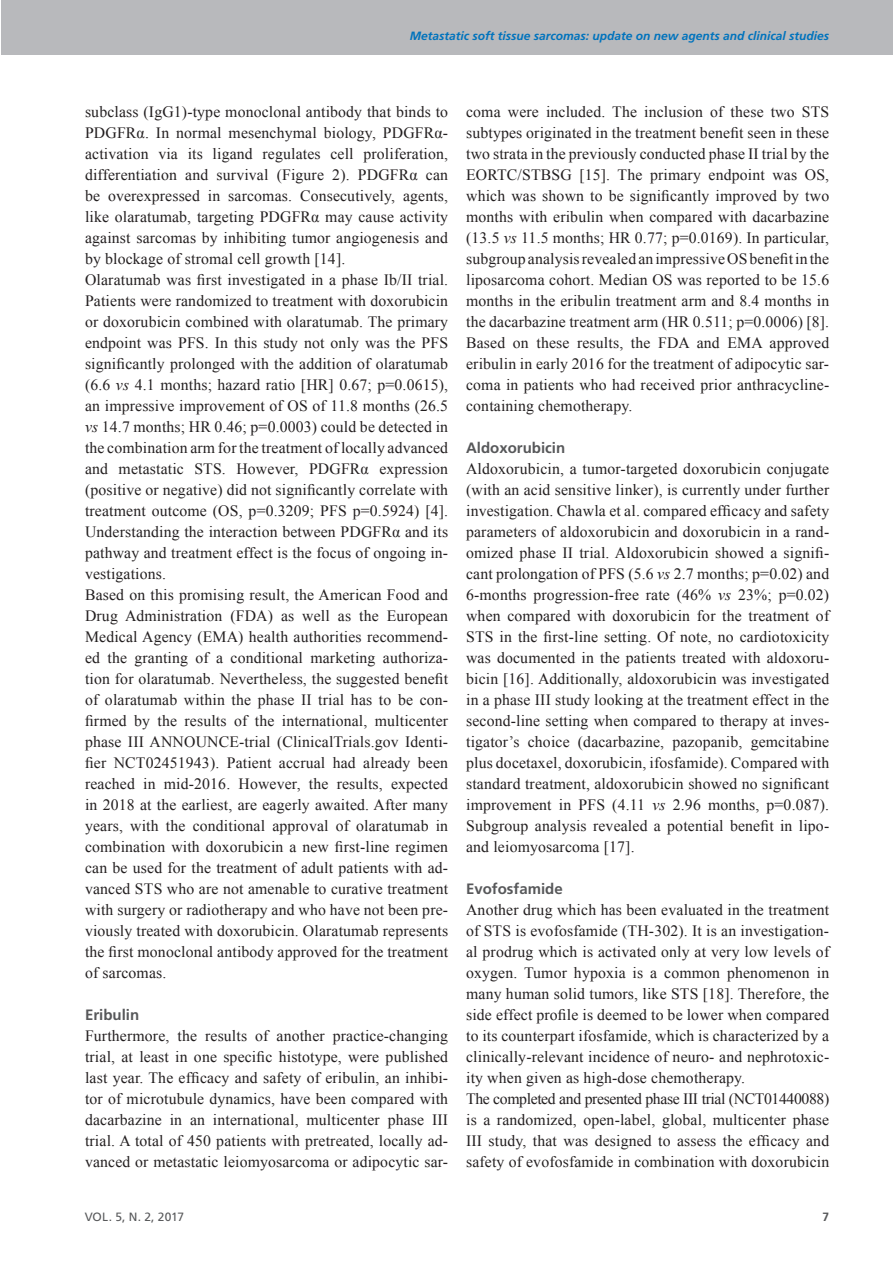
<style>
.page{position:relative;width:893px;height:1263px;background:#fff}
.page>*{position:absolute;margin:0;border:0;box-sizing:border-box;transform-origin:0 0}
.t1{font:15.75px/21px "Times New Roman";letter-spacing:.01em;color:#231f20;text-align:justify}
.t2{font:700 15px "Frutiger";color:#57585a}
.t3{font:italic 700 12px "Frutiger";color:#0073bc}
.t4{font:12px "Frutiger";letter-spacing:-.005em;color:#57585a}
.t5{font:700 12px "Frutiger";color:#57585a}
.s1{font-style:italic}
</style>
<div class="page">
<div style="left:1px;top:0;width:892px;height:55px;background:#b8b9bc"></div>
<p class="t3" style="left:410px;top:29px;width:421px">Metastatic soft tissue sarcomas: update on new agents and clinical studies</p>
<p class="t1" style="left:85px;top:101px;width:365px;text-align:left">subclass (IgG1)-type monoclonal antibody that binds to PDGFRα. In normal mesenchymal biology, PDGFRα&shy;activation via its ligand regulates cell proliferation, differentiation and survival (Figure 2). PDGFRα can be overexpressed in sarcomas. Consecutively, agents, like olaratumab, targeting PDGFRα may cause activity against sarcomas by inhibiting tumor angiogenesis and by blockage of stromal cell growth [14].<br>Olaratumab was first investigated in a phase Ib/II trial.<br>Patients were randomized to treatment with doxorubicin or doxorubicin combined with olaratumab. The primary endpoint was PFS. In this study not only was the PFS significantly prolonged with the addition of olaratumab (6.6 <span class="s1">vs</span> 4.1 months; hazard ratio [HR] 0.67; p=0.0615), an impressive improvement of OS of 11.8 months (26.5 <span class="s1">vs</span> 14.7 months; HR 0.46; p=0.0003) could be detected in the combination arm for the treatment of locally advanced and metastatic STS. However, PDGFRα expression (positive or negative) did not significantly correlate with treatment outcome (OS, p=0.3209; PFS p=0.5924) [4].<br>Understanding the interaction between PDGFRα and its pathway and treatment effect is the focus of ongoing in&shy;vestigations.<br>Based on this promising result, the American Food and Drug Administration (FDA) as well as the European Medical Agency (EMA) health authorities recommend&shy;ed the granting of a conditional marketing authoriza&shy;tion for olaratumab. Nevertheless, the suggested benefit of olaratumab within the phase II trial has to be con&shy;firmed by the results of the international, multicenter phase III ANNOUNCE-trial (ClinicalTrials.gov Identi&shy;fier NCT02451943). Patient accrual had already been reached in mid-2016. However, the results, expected in 2018 at the earliest, are eagerly awaited. After many years, with the conditional approval of olaratumab in combination with doxorubicin a new first-line regimen can be used for the treatment of adult patients with ad&shy;vanced STS who are not amenable to curative treatment with surgery or radiotherapy and who have not been pre&shy;viously treated with doxorubicin. Olaratumab represents the first monoclonal antibody approved for the treatment of sarcomas.</p>
<p class="t2" style="left:85px;top:1006px;width:56px">Eribulin</p>
<p class="t1" style="left:85px;top:1025px;width:365px">Furthermore, the results of another practice-changing trial, at least in one specific histotype, were published last year. The efficacy and safety of eribulin, an inhibi&shy;tor of microtubule dynamics, have been compared with dacarbazine in an international, multicenter phase III trial. A total of 450 patients with pretreated, locally ad&shy;vanced or metastatic leiomyosarcoma or adipocytic sar-</p>
<p class="t1" style="left:466px;top:101px;width:365px">coma were included. The inclusion of these two STS subtypes originated in the treatment benefit seen in these two strata in the previously conducted phase II trial by the EORTC/STBSG [15]. The primary endpoint was OS, which was shown to be significantly improved by two months with eribulin when compared with dacarbazine (13.5 <span class="s1">vs</span> 11.5 months; HR 0.77; p=0.0169). In particular, subgroup analysis revealed an impressive OS benefit in the liposarcoma cohort. Median OS was reported to be 15.6 months in the eribulin treatment arm and 8.4 months in the dacarbazine treatment arm (HR 0.511; p=0.0006) [8].<br>Based on these results, the FDA and EMA approved eribulin in early 2016 for the treatment of adipocytic sar&shy;coma in patients who had received prior anthracycline&shy;containing chemotherapy.</p>
<p class="t2" style="left:466px;top:439px;width:101px">Aldoxorubicin</p>
<p class="t1" style="left:466px;top:458px;width:365px">Aldoxorubicin, a tumor-targeted doxorubicin conjugate (with an acid sensitive linker), is currently under further investigation. Chawla et al. compared efficacy and safety parameters of aldoxorubicin and doxorubicin in a rand&shy;omized phase II trial. Aldoxorubicin showed a signifi&shy;cant prolongation of PFS (5.6 <span class="s1">vs</span> 2.7 months; p=0.02) and 6-months progression-free rate (46% <span class="s1">vs</span> 23%; p=0.02) when compared with doxorubicin for the treatment of STS in the first-line setting. Of note, no cardiotoxicity was documented in the patients treated with aldoxoru&shy;bicin [16]. Additionally, aldoxorubicin was investigated in a phase III study looking at the treatment effect in the second-line setting when compared to therapy at inves&shy;tigator’s choice (dacarbazine, pazopanib, gemcitabine plus docetaxel, doxorubicin, ifosfamide). Compared with standard treatment, aldoxorubicin showed no significant improvement in PFS (4.11 <span class="s1">vs</span> 2.96 months, p=0.087).<br>Subgroup analysis revealed a potential benefit in lipo&shy;and leiomyosarcoma [17].</p>
<p class="t2" style="left:466px;top:880px;width:98px">Evofosfamide</p>
<p class="t1" style="left:466px;top:899px;width:365px;text-align:left">Another drug which has been evaluated in the treatment of STS is evofosfamide (TH-302). It is an investigation&shy;al prodrug which is activated only at very low levels of oxygen. Tumor hypoxia is a common phenomenon in many human solid tumors, like STS [18]. Therefore, the side effect profile is deemed to be lower when compared to its counterpart ifosfamide, which is characterized by a clinically-relevant incidence of neuro- and nephrotoxic&shy;ity when given as high-dose chemotherapy.<br>The completed and presented phase III trial (NCT01440088) is a randomized, open-label, global, multicenter phase III study, that was designed to assess the efficacy and safety of evofosfamide in combination with doxorubicin</p>
<p class="t4" style="left:85px;top:1210px;width:101px">VOL. 5, N. 2, 2017</p>
<p class="t5" style="left:822px;top:1210px;width:8px">7</p>
</div>
